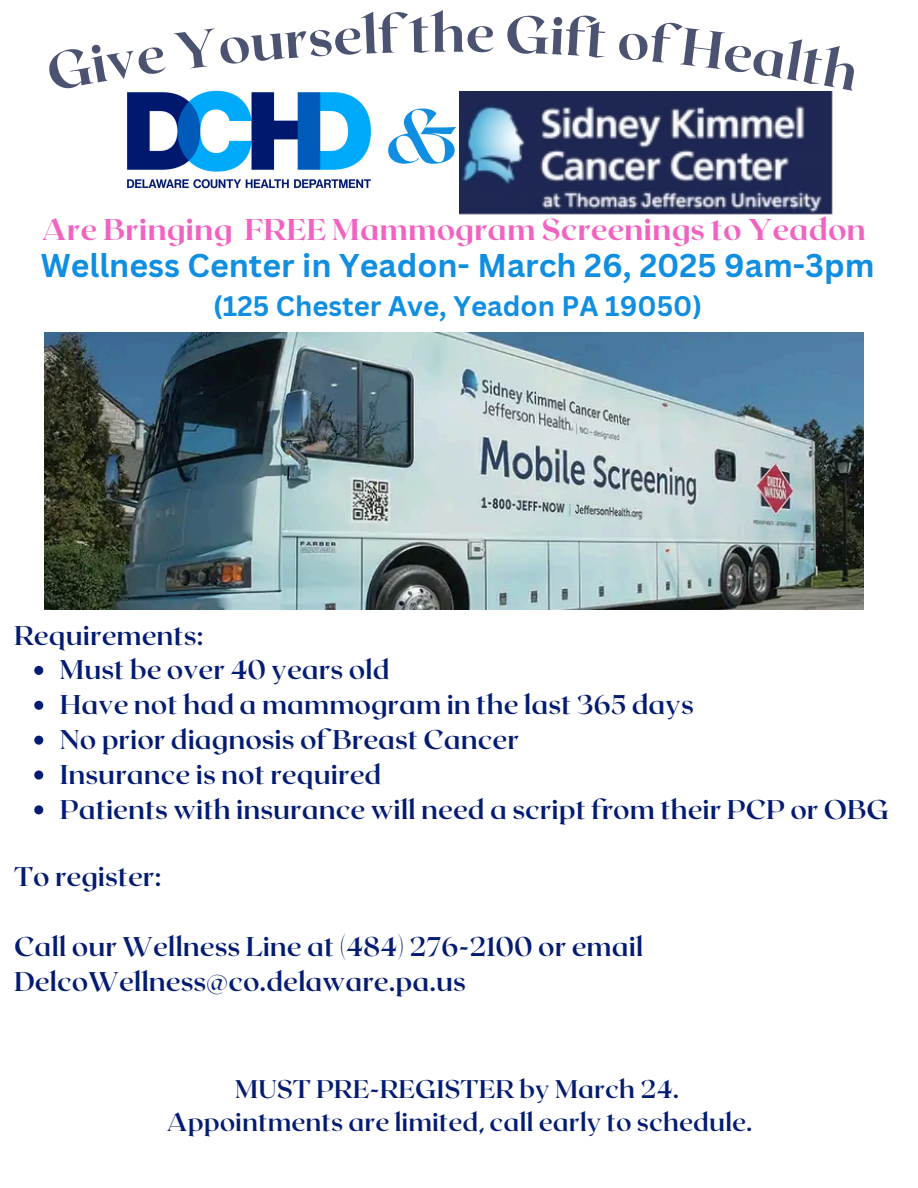
<style>
.page{position:relative;width:918px;height:1188px;background:#fff}
.page>*{position:absolute;margin:0;border:0;box-sizing:border-box;transform-origin:0 0}
.t1{font:700 73.65px "Roxborough CF";color:#108ee1}
.t2{font:800 52.5px "Roxborough CF";color:#4c5370}
.t3{font:700 32.1px "Canva Sans";color:#108ee1}
.t4{font:800 30px "Roxborough CF";color:#f163c1}
.t5{font:700 27.6px "Canva Sans";color:#108ee1}
.t6{font:700 27px/34.8px "Roxborough CF";color:#031b72}
.t7{font:700 25.5px/32.7px "Roxborough CF";color:#031b72;text-align:center}
</style>
<div class="page">
<img style="left:460px;top:92px;width:373px;height:123px">
<img style="left:127px;top:90px;width:244px;height:99px">
<img style="left:44px;top:332px;width:819px;height:277px">
<svg style="left:34px;top:666px;width:9px;height:9px"></svg>
<svg style="left:34px;top:701px;width:9px;height:9px"></svg>
<svg style="left:34px;top:736px;width:9px;height:9px"></svg>
<svg style="left:34px;top:771px;width:9px;height:9px"></svg>
<svg style="left:34px;top:805px;width:9px;height:9px"></svg>
<svg style="left:127px;top:90px;width:39px;height:1px"></svg>
<h2 class="t2" style="left:431px;top:-1px;width:36px">h</h2>
<h1 class="t1" style="left:385px;top:90px;width:76px">&amp;</h1>
<p class="t4" style="left:42px;top:210px;width:826px">Are Bringing FREE Mammogram Screenings to Yeadon</p>
<p class="t3" style="left:41px;top:242px;width:835px">Wellness Center in Yeadon- March 26, 2025 9am-3pm</p>
<p class="t5" style="left:213px;top:287px;width:491px">(125 Chester Ave, Yeadon PA 19050)</p>
<h1 class="t6" style="left:14px;top:616px;width:191px">Requirements:</h1>
<p class="t6" style="left:60px;top:651px;width:331px">Must be over 40 years old</p>
<p class="t6" style="left:60px;top:686px;width:636px">Have not had a mammogram in the last 365 days</p>
<p class="t6" style="left:60px;top:721px;width:461px">No prior diagnosis of Breast Cancer</p>
<h2 class="t6" style="left:60px;top:756px;width:323px">Insurance is not required</h2>
<h2 class="t6" style="left:60px;top:791px;width:831px">Patients with insurance will need a script from their PCP or OBG</h2>
<p class="t6" style="left:14px;top:858px;width:149px">To register:</p>
<h3 class="t6" style="left:14px;top:928px;width:631px">Call our Wellness Line at (484) 276-2100 or email<br>DelcoWellness@co.delaware.pa.us</h3>
<p class="t7" style="left:167px;top:1071px;width:587px">MUST PRE-REGISTER by March 24.<br>Appointments are limited, call early to schedule.</p>
</div>
